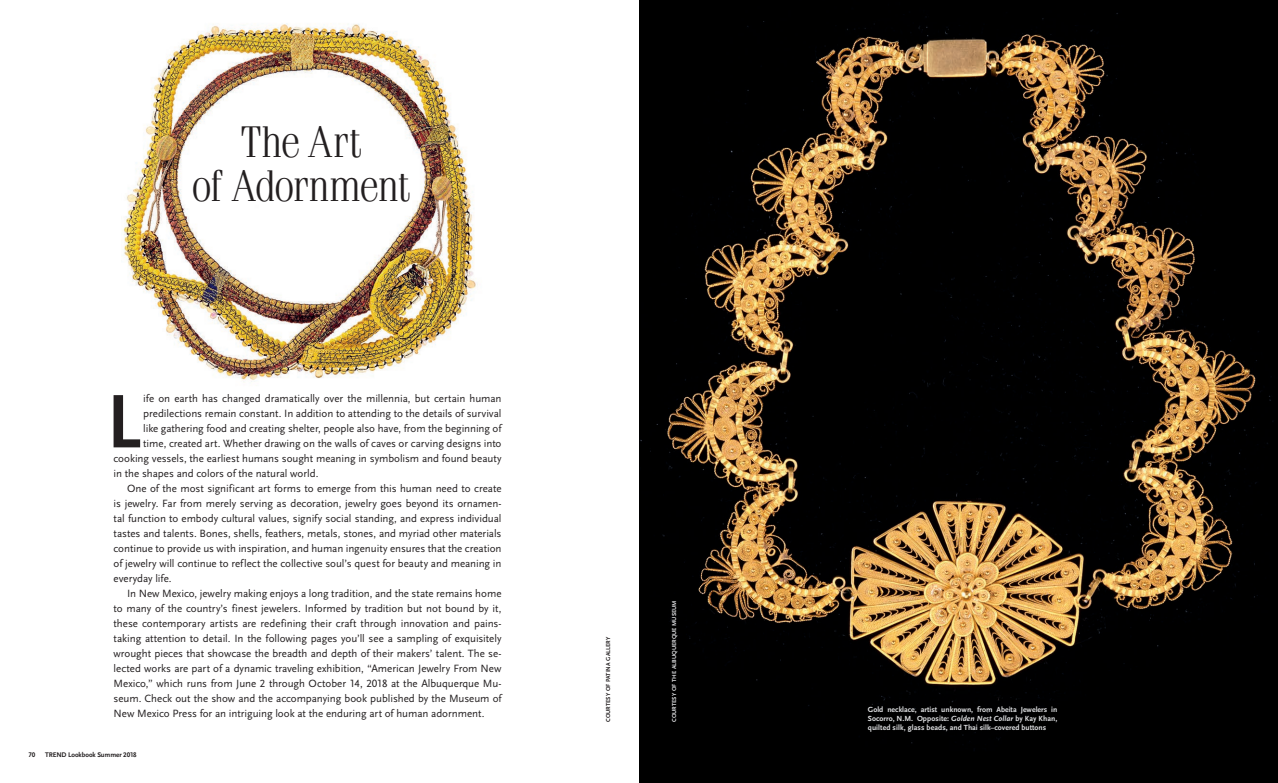
<style>
.page{position:relative;width:1278px;height:783px;background:#fff}
.page>*{position:absolute;margin:0;border:0;box-sizing:border-box;transform-origin:0 0}
.t1{font:700 condensed 79.2px "Scala Sans OT";color:#231f20}
.t2{font:300 44.3px/44.3px "Fenice";letter-spacing:-.045em;color:#231f20;text-align:center}
.t3{font:11px "Scala Sans LF";letter-spacing:-.005em;color:#231f20}
.t4{font:700 7.8px/8.7px "Scala Sans LF";letter-spacing:.005em;color:#e1e2e4;text-align:justify}
.t5{font:700 7px "Scala Sans LF";letter-spacing:-.01em;color:#231f20}
.t6{font:700 6px "Scala Sans";color:#e1e2e4}
.t7{font:700 6px "Scala Sans";color:#231f20}
.s1{font-style:italic}
</style>
<div class="page">
<img style="left:122px;top:23px;width:354px;height:359px">
<img style="left:639px;top:0;width:639px;height:783px">
<h2 class="t2" style="left:191px;top:119px;width:221px">The Art<br>of Adornment</h2>
<h1 class="t1" style="left:108px;top:378px;width:35px">L</h1>
<p class="t3" style="left:143px;top:393px;width:360px">ife on earth has changed dramatically over the millennia, but certain human</p>
<p class="t3" style="left:143px;top:408px;width:360px">predilections remain constant. In addition to attending to the details of survival</p>
<p class="t3" style="left:143px;top:423px;width:360px">like gathering food and creating shelter, people also have, from the beginning of</p>
<p class="t3" style="left:143px;top:438px;width:360px">time, created art. Whether drawing on the walls of caves or carving designs into</p>
<p class="t3" style="left:114px;top:453px;width:390px">cooking vessels, the earliest humans sought meaning in symbolism and found beauty</p>
<p class="t3" style="left:114px;top:468px;width:206px">in the shapes and colors of the natural world.</p>
<p class="t3" style="left:127px;top:483px;width:376px">One of the most significant art forms to emerge from this human need to create</p>
<p class="t3" style="left:114px;top:498px;width:389px">is jewelry. Far from merely serving as decoration, jewelry goes beyond its ornamen-</p>
<p class="t3" style="left:114px;top:513px;width:390px">tal function to embody cultural values, signify social standing, and express individual</p>
<p class="t3" style="left:114px;top:528px;width:389px">tastes and talents. Bones, shells, feathers, metals, stones, and myriad other materials</p>
<p class="t3" style="left:114px;top:543px;width:389px">continue to provide us with inspiration, and human ingenuity ensures that the creation</p>
<p class="t3" style="left:114px;top:558px;width:389px">of jewelry will continue to reflect the collective soul’s quest for beauty and meaning in</p>
<p class="t3" style="left:114px;top:573px;width:60px">everyday life.</p>
<p class="t3" style="left:127px;top:588px;width:376px">In New Mexico, jewelry making enjoys a long tradition, and the state remains home</p>
<p class="t3" style="left:114px;top:603px;width:390px">to many of the country’s finest jewelers. Informed by tradition but not bound by it,</p>
<p class="t3" style="left:114px;top:618px;width:389px">these contemporary artists are redefining their craft through innovation and pains-</p>
<p class="t3" style="left:114px;top:633px;width:390px">taking attention to detail. In the following pages you’ll see a sampling of exquisitely</p>
<p class="t3" style="left:114px;top:648px;width:389px">wrought pieces that showcase the breadth and depth of their makers’ talent. The se-</p>
<p class="t3" style="left:114px;top:663px;width:389px">lected works are part of a dynamic traveling exhibition, “American Jewelry From New</p>
<p class="t3" style="left:114px;top:678px;width:389px">Mexico,” which runs from June 2 through October 14, 2018 at the Albuquerque Mu-</p>
<p class="t3" style="left:114px;top:693px;width:389px">seum. Check out the show and the accompanying book published by the Museum of</p>
<p class="t3" style="left:114px;top:708px;width:372px">New Mexico Press for an intriguing look at the enduring art of human adornment.</p>
<p class="t4" style="left:868px;top:706px;width:191px">Gold necklace, artist unknown, from Abeita Jewelers in Socorro, N.M. Opposite: <span class="s1">Golden Nest Collar</span> by Kay Khan, quilted silk, glass beads, and Thai silk–covered buttons</p>
<p class="t6" style="left:671px;top:722px;width:123px;rotate:-90deg">COURTESY OF THE ALBUQUERQUE MUSEUM</p>
<p class="t7" style="left:605px;top:722px;width:86px;rotate:-90deg">COURTESY OF PATINA GALLERY</p>
<p class="t5" style="left:28px;top:751px;width:8px">70</p>
<p class="t5" style="left:45px;top:751px;width:93px">TREND Lookbook Summer 2018</p>
</div>
